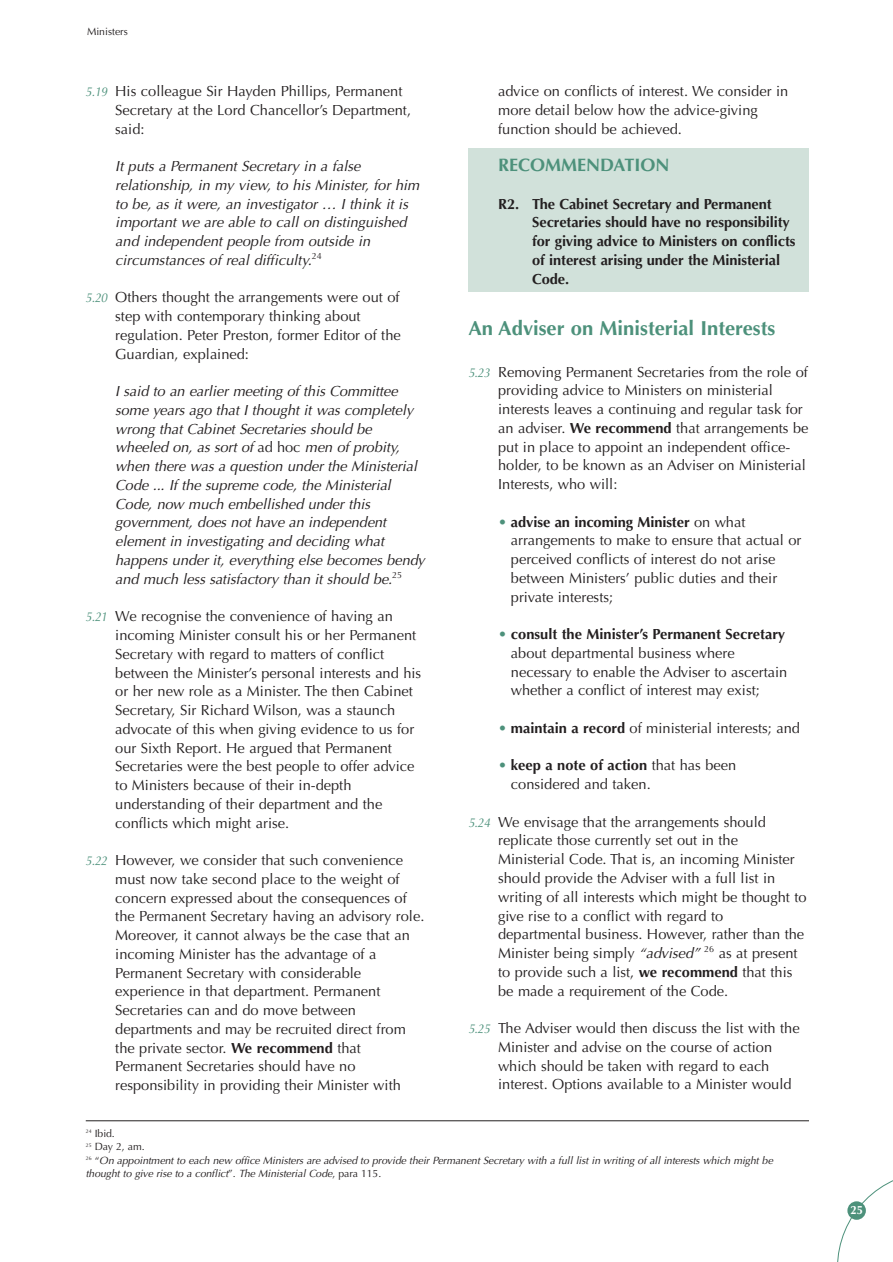
<style>
.page{position:relative;width:893px;height:1262px;background:#fff}
.page>*{position:absolute;margin:0;border:0;box-sizing:border-box;transform-origin:0 0}
.t1{font:700 20.25px "Optima";color:#4d917b}
.t2{font:700 18px "Optima";color:#4d917b}
.t3{font:14.7px/18.8px "Optima";color:#231f20}
.t4{font:italic 14.7px/18.8px "Optima";letter-spacing:-.005em;color:#231f20}
.t5{font:700 14.7px/18.8px "Optima";letter-spacing:-.005em;color:#231f20}
.t6{font:700 12px "Optima";color:#fff;scale:.95 1}
.t7{font:italic 10.5px/13.5px "Optima";letter-spacing:-.005em;color:#231f20}
.t8{font:10.5px "Optima";color:#231f20}
.s1{font-style:italic;font-size:12.75px;color:#4d917b}
.s2{font-weight:700}
.s3{color:#4d917b}
.s4{font-style:italic}
.s5{font-style:normal}
</style>
<div class="page">
<div style="left:468px;top:148px;width:340px;height:144px;background:#d1e1da"></div>
<svg style="left:837px;top:1180px;width:55px;height:81px"></svg>
<div style="left:847px;top:1201px;width:18px;height:18px;background:#4d917b;border-radius:50%"></div>
<hr style="left:86px;top:1120px;width:723px;height:1px;background:#231f20">
<p class="t8" style="left:87px;top:27px;width:42px">Ministers</p>
<p class="t3" style="left:498px;top:83px;width:291px">advice on conflicts of interest. We consider in more detail below how the advice-giving function should be achieved.</p>
<p class="t2" style="left:498px;top:157px;width:173px">RECOMMENDATION</p>
<p class="t5" style="left:532px;top:196px;width:265px;text-indent:-34px">R2. The Cabinet Secretary and Permanent Secretaries should have no responsibility for giving advice to Ministers on conflicts of interest arising under the Ministerial Code.</p>
<h1 class="t1" style="left:468px;top:320px;width:308px">An Adviser on Ministerial Interests</h1>
<p class="t3" style="left:498px;top:363px;width:312px;text-indent:-30px"><span class="s1">5.23</span> Removing Permanent Secretaries from the role of providing advice to Ministers on ministerial interests leaves a continuing and regular task for an adviser. <span class="s2">We recommend</span> that arrangements be put in place to appoint an independent office&shy;holder, to be known as an Adviser on Ministerial Interests, who will:</p>
<p class="t3" style="left:511px;top:513px;width:292px;text-indent:-13px"><span class="s3">•</span> <span class="s2">advise an incoming Minister</span> on what arrangements to make to ensure that actual or perceived conflicts of interest do not arise between Ministers’ public duties and their private interests;</p>
<p class="t3" style="left:511px;top:626px;width:278px;text-indent:-13px"><span class="s3">•</span> <span class="s2">consult the Minister’s Permanent Secretary </span>about departmental business where necessary to enable the Adviser to ascertain whether a conflict of interest may exist;</p>
<p class="t3" style="left:498px;top:720px;width:303px"><span class="s3">•</span> <span class="s2">maintain a record</span> of ministerial interests; and</p>
<p class="t3" style="left:511px;top:757px;width:227px;text-indent:-13px"><span class="s3">•</span> <span class="s2">keep a note of action</span> that has been considered and taken.</p>
<p class="t3" style="left:498px;top:813px;width:310px;text-indent:-30px"><span class="s1">5.24</span> We envisage that the arrangements should replicate those currently set out in the Ministerial Code. That is, an incoming Minister should provide the Adviser with a full list in writing of all interests which might be thought to give rise to a conflict with regard to departmental business. However, rather than the Minister being simply <span class="s4">“advised”</span> <sup>26</sup> as at present to provide such a list, <span class="s2">we recommend</span> that this be made a requirement of the Code.</p>
<p class="t3" style="left:498px;top:1020px;width:303px;text-indent:-30px"><span class="s1">5.25</span> The Adviser would then discuss the list with the Minister and advise on the course of action which should be taken with regard to each interest. Options available to a Minister would</p>
<p class="t7" style="left:86px;top:1127px;width:688px"><sup>24</sup> <span class="s5">Ibid.<br></span><sup>25</sup> <span class="s5">Day 2, am.<br></span><sup>26</sup> <span class="s5">“</span>On appointment to each new office Ministers are advised to provide their Permanent Secretary with a full list in writing of all interests which might be thought to give rise to a conflict<span class="s5">”.</span> The Ministerial Code<span class="s5">, para 115.</span></p>
<p class="t3" style="left:115px;top:83px;width:297px;text-indent:-30px"><span class="s1">5.19</span> His colleague Sir Hayden Phillips, Permanent<br>Secretary at the Lord Chancellor’s Department, said:</p>
<p class="t4" style="left:115px;top:158px;width:306px">It puts a Permanent Secretary in a false relationship, in my view, to his Minister, for him to be, as it were, an investigator … I think it is important we are able to call on distinguished and independent people from outside in circumstances of real difficulty.<sup>24</sup></p>
<p class="t3" style="left:115px;top:289px;width:287px;text-indent:-30px"><span class="s1">5.20</span> Others thought the arrangements were out of step with contemporary thinking about regulation. Peter Preston, former Editor of the Guardian, explained:</p>
<p class="t4" style="left:115px;top:383px;width:311px">I said to an earlier meeting of this Committee some years ago that I thought it was completely wrong that Cabinet Secretaries should be wheeled on, as sort of <span class="s5">ad hoc</span> men of probity, when there was a question under the Ministerial Code ... If the supreme code, the Ministerial Code, now much embellished under this government, does not have an independent element in investigating and deciding what happens under it, everything else becomes bendy and much less satisfactory than it should be.<sup>25</sup></p>
<p class="t3" style="left:115px;top:608px;width:307px;text-indent:-30px"><span class="s1">5.21</span> We recognise the convenience of having an incoming Minister consult his or her Permanent Secretary with regard to matters of conflict between the Minister’s personal interests and his or her new role as a Minister. The then Cabinet Secretary, Sir Richard Wilson, was a staunch advocate of this when giving evidence to us for our Sixth Report. He argued that Permanent Secretaries were the best people to offer advice to Ministers because of their in-depth understanding of their department and the conflicts which might arise.</p>
<p class="t3" style="left:115px;top:852px;width:310px;text-indent:-30px"><span class="s1">5.22</span> However, we consider that such convenience must now take second place to the weight of concern expressed about the consequences of the Permanent Secretary having an advisory role.<br>Moreover, it cannot always be the case that an incoming Minister has the advantage of a Permanent Secretary with considerable experience in that department. Permanent Secretaries can and do move between departments and may be recruited direct from the private sector. <span class="s2">We recommend</span> that Permanent Secretaries should have no responsibility in providing their Minister with</p>
<p class="t6" style="left:850px;top:1205px;width:15px">25</p>
</div>
